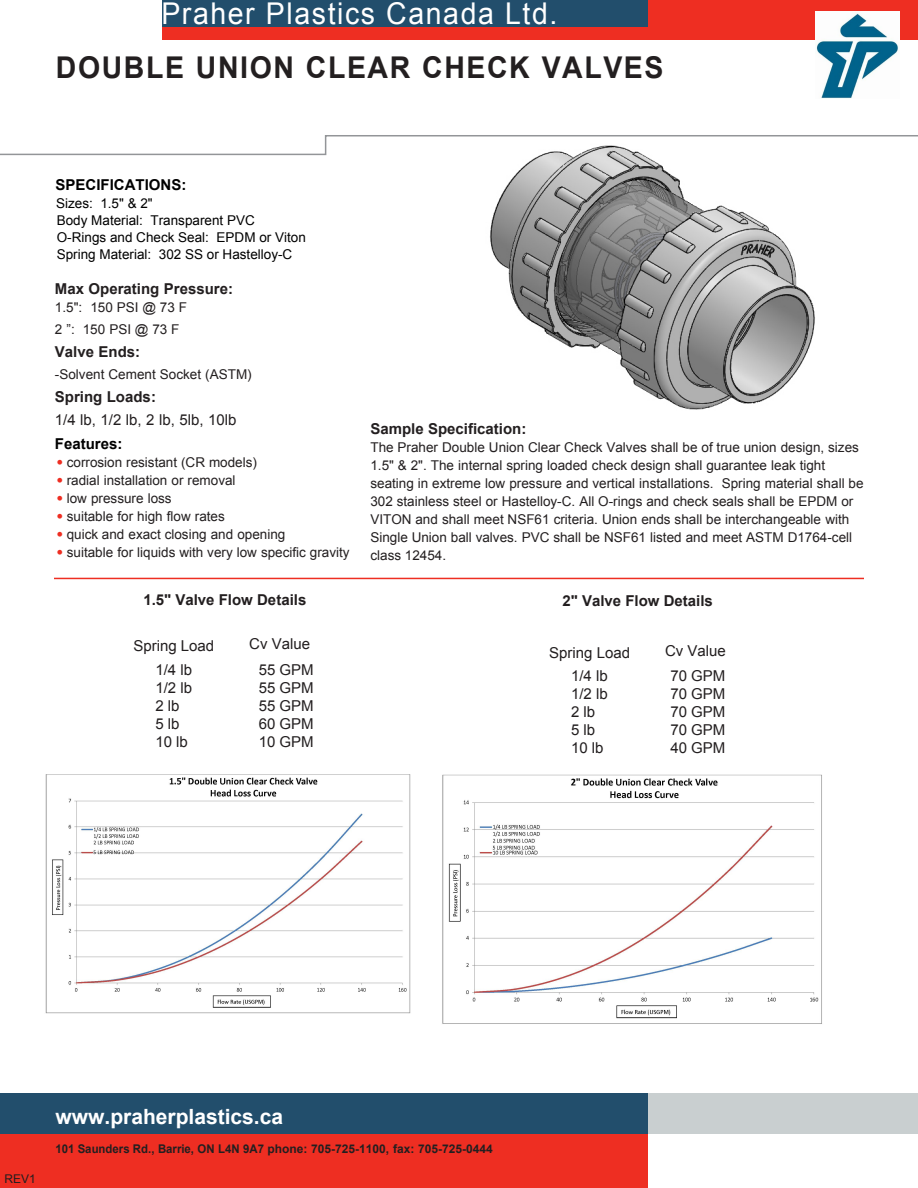
<style>
.page{position:relative;width:918px;height:1188px;background:#fff}
.page>*{position:absolute;margin:0;border:0;box-sizing:border-box;transform-origin:0 0}
.t1{font:700 30px "Arial";letter-spacing:.055em;color:#231f20;scale:.95 1}
.t2{font:30px "Arial";letter-spacing:.055em;color:#fff;scale:.95 1}
.t3{font:700 21px "Arial";color:#fff}
.t4{font:15px "Arial";color:#221e1f}
.t5{font:700 15px "Arial";color:#231f20}
.t6{font:15px/23.5px "Arial";color:#231f20}
.t7{font:700 15px "Arial";color:#221e1f}
.t8{font:700 15px "Arial";color:#000}
.t9{font:13.5px/17.9px "Arial";color:#231f20}
.t10{font:13.5px/17px "Arial";color:#000}
.t11{font:13.5px/21.6px "Arial";color:#231f20}
.t12{font:700 12px "Arial";color:#231f20;scale:.95 1}
.t13{font:12px "Arial";color:#221e1f}
.s1{font-style:inherit}
.s2{font-weight:700}
.s3{font-weight:700;color:#000}
.s4{font-family:"Meta";color:#ee2e22}
</style>
<div class="page">
<img style="left:442px;top:774px;width:380px;height:250px">
<img style="left:490px;top:156px;width:325px;height:254px">
<svg style="left:0;top:135px;width:918px;height:21px"></svg>
<hr style="left:54px;top:578px;width:810px;height:1px;background:#ee2e22">
<div style="left:0;top:1098px;width:648px;height:90px;background:#ee2e22"></div>
<div style="left:162px;top:0;width:756px;height:40px;background:#ee2e22"></div>
<div style="left:344px;top:1094px;width:574px;height:40px;background:#c9cfd0"></div>
<div style="left:0;top:1094px;width:648px;height:40px;background:#224e6c"></div>
<div style="left:162px;top:0;width:486px;height:27px;background:#224e6c"></div>
<img style="left:45px;top:774px;width:366px;height:240px">
<img style="left:816px;top:11px;width:83px;height:88px">
<h1 class="t2" style="left:161px;top:-6px;width:418px">Praher Plastics Canada Ltd.</h1>
<h1 class="t1" style="left:56px;top:48px;width:641px">DOUBLE UNION CLEAR CHECK VALVES</h1>
<p class="t8" style="left:56px;top:175px;width:132px">SPECIFICATIONS:</p>
<p class="t10" style="left:56px;top:195px;width:251px">Sizes: 1.5" &amp; 2"<br>Body Material: Transparent PVC<br>O-Rings and Check Seal: EPDM or Viton<br>Spring Material: 302 SS or <span class="s1">Hastelloy-C</span></p>
<p class="t5" style="left:55px;top:278px;width:180px"><span class="s1">Max</span> Operating Pressure:</p>
<p class="t11" style="left:55px;top:297px;width:133px"><span class="s1">1.5"</span>: 150 PSI @ 73 F<br><span class="s1">2 ”</span>: <span class="s1">150 PSI</span> @ 73 F</p>
<p class="t5" style="left:55px;top:341px;width:87px">Valve Ends:</p>
<p class="t9" style="left:55px;top:365px;width:198px">-Solvent Cement Socket (ASTM)</p>
<p class="t6" style="left:55px;top:385px;width:183px"><span class="s2">Spring Loads:<br></span>1/4 lb, 1/2 lb, 2 lb<span class="s1">, 5lb, 1</span>0<span class="s1">lb<br></span><span class="s3">Features:</span></p>
<p class="t9" style="left:57px;top:454px;width:202px"><span class="s4">•</span> corrosion resistant (CR models)</p>
<p class="t9" style="left:57px;top:472px;width:181px"><span class="s4">•</span> radial installation or removal</p>
<p class="t9" style="left:57px;top:490px;width:117px"><span class="s4">•</span> low pressure loss</p>
<p class="t9" style="left:57px;top:508px;width:170px"><span class="s4">•</span> suitable for high flow rates</p>
<p class="t9" style="left:57px;top:526px;width:230px"><span class="s4">•</span> quick and exact closing and opening</p>
<p class="t9" style="left:57px;top:544px;width:295px"><span class="s4">•</span> suitable for liquids with very low specific gravity</p>
<p class="t7" style="left:143px;top:590px;width:165px">1.5" Valve Flow Details</p>
<p class="t4" style="left:133px;top:636px;width:82px">Spring Load</p>
<p class="t4" style="left:249px;top:634px;width:62px">Cv Value</p>
<p class="t4" style="left:155px;top:660px;width:38px">1/4 lb</p>
<p class="t4" style="left:259px;top:660px;width:57px">55 GPM</p>
<p class="t4" style="left:155px;top:678px;width:38px">1/2 lb</p>
<p class="t4" style="left:259px;top:678px;width:57px">55 GPM</p>
<p class="t4" style="left:155px;top:696px;width:26px">2 lb</p>
<p class="t4" style="left:259px;top:696px;width:57px">55 GPM</p>
<p class="t4" style="left:155px;top:714px;width:26px">5 lb</p>
<p class="t4" style="left:259px;top:714px;width:57px">60 GPM</p>
<p class="t4" style="left:155px;top:732px;width:34px">10 lb</p>
<p class="t4" style="left:259px;top:732px;width:57px">10 GPM</p>
<p class="t5" style="left:370px;top:418px;width:157px">Sample Specification:</p>
<p class="t9" style="left:370px;top:439px;width:495px">The Praher Double Union Clear Check Valves shall be of true union design, sizes 1.5" &amp; 2". The internal spring loaded check design shall guarantee leak tight seating in extreme low pressure and vertical installations. Spring material shall be <span class="s1">302</span> stainless steel or Hastelloy-C. All O-rings and check seals shall be EPDM or VITON and shall meet NSF61 criteria. Union ends shall be interchangeable with Single Union ball valves. PVC shall be NSF61 listed and meet ASTM D1764-cell class 12454.</p>
<p class="t7" style="left:562px;top:590px;width:152px">2" Valve Flow Details</p>
<p class="t4" style="left:549px;top:643px;width:82px">Spring Load</p>
<p class="t4" style="left:665px;top:641px;width:62px">Cv Value</p>
<p class="t4" style="left:571px;top:666px;width:38px">1/4 lb</p>
<p class="t4" style="left:670px;top:666px;width:57px">70 GPM</p>
<p class="t4" style="left:571px;top:684px;width:38px">1/2 lb</p>
<p class="t4" style="left:670px;top:684px;width:57px">70 GPM</p>
<p class="t4" style="left:571px;top:702px;width:26px">2 lb</p>
<p class="t4" style="left:670px;top:702px;width:57px">70 GPM</p>
<p class="t4" style="left:571px;top:720px;width:26px">5 lb</p>
<p class="t4" style="left:670px;top:720px;width:57px">70 GPM</p>
<p class="t4" style="left:571px;top:738px;width:34px">10 lb</p>
<p class="t4" style="left:670px;top:738px;width:57px">40 GPM</p>
<p class="t13" style="left:4px;top:1171px;width:33px">REV1</p>
<h2 class="t3" style="left:56px;top:1103px;width:229px">www.praherplastics.ca</h2>
<p class="t12" style="left:56px;top:1140px;width:462px">101 Saunders Rd., Barrie, ON L4N 9A7 phone: 705-725-1100, fax: 705-725-0444</p>
</div>
